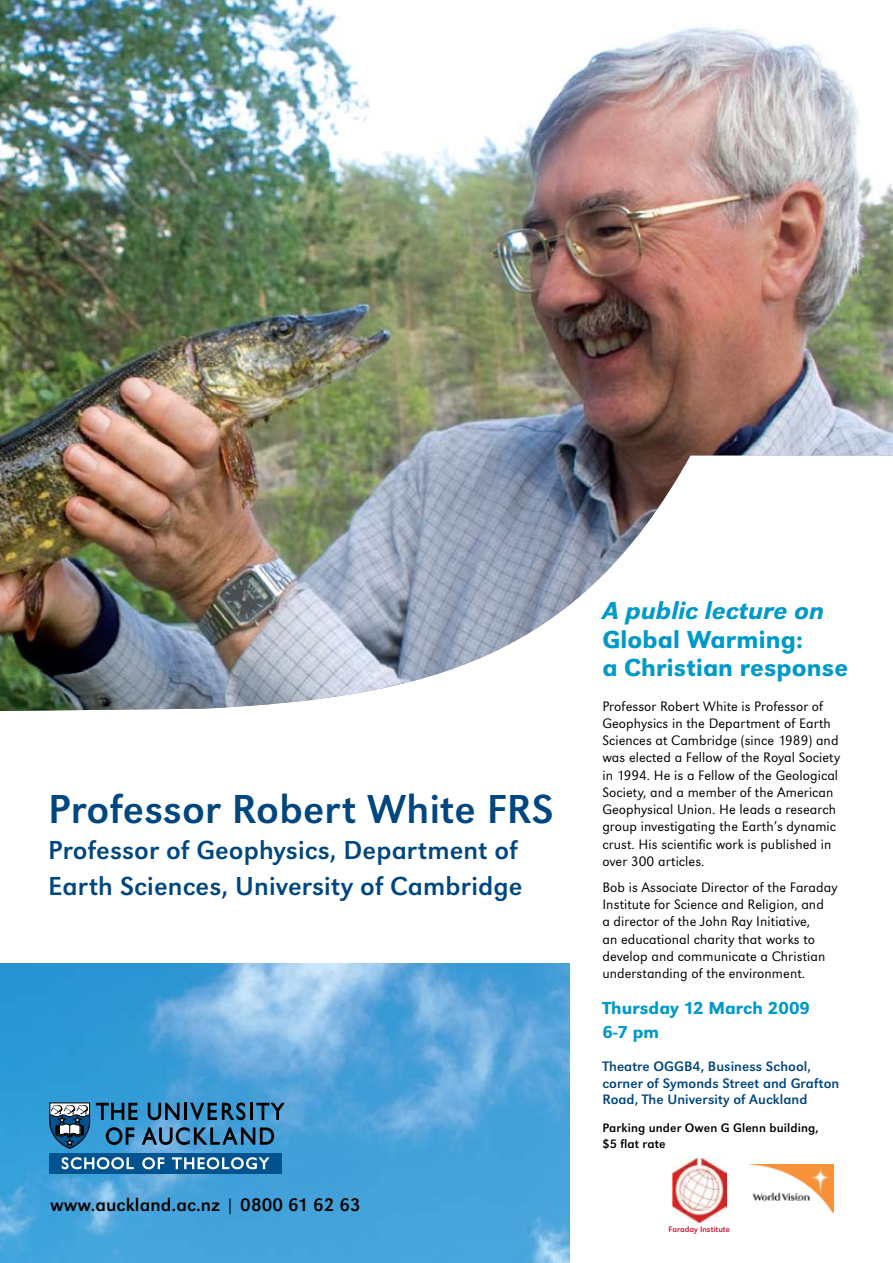
<style>
.page{position:relative;width:893px;height:1263px;background:#fff}
.page>*{position:absolute;margin:0;border:0;box-sizing:border-box;transform-origin:0 0}
.t1{font:42px "Grot Macron Reg";letter-spacing:.005em;color:#00467f}
.t2{font:27px/36px "Grot Macron Reg";letter-spacing:.005em;color:#00467f}
.t3{font:500 25.5px/28.5px "Grot Macron";letter-spacing:.005em;color:#009ac8}
.t4{font:25.5px "Grot Macron Medium Ita";letter-spacing:.005em;color:#009ac8}
.t5{font:18.9px "Grot Macron Reg";letter-spacing:.005em;color:#000}
.t6{font:500 18px/23.7px "Grot Macron";letter-spacing:.005em;color:#009ac8}
.t7{font:300 14.25px/17.2px "Grot Macron";letter-spacing:.005em;color:#000}
.t8{font:14.25px/16.5px "Grot Macron Reg";letter-spacing:.005em;color:#00467f}
.t9{font:12.75px/16.5px "Grot Macron Reg";letter-spacing:.01em;color:#000}
.t10{font:8.25px "Grot Macron Reg";color:#c41230}
</style>
<div class="page">
<img style="left:0;top:0;width:893px;height:711px">
<img style="left:0;top:963px;width:570px;height:300px">
<svg style="left:148px;top:1103px;width:32px;height:17px"></svg>
<svg style="left:190px;top:1102px;width:55px;height:18px"></svg>
<hr style="left:184px;top:1103px;width:3px;height:17px;background:#000">
<hr style="left:250px;top:1103px;width:3px;height:17px;background:#000">
<svg style="left:96px;top:1103px;width:42px;height:17px"></svg>
<svg style="left:256px;top:1103px;width:29px;height:17px"></svg>
<svg style="left:106px;top:1127px;width:28px;height:18px"></svg>
<svg style="left:142px;top:1127px;width:132px;height:18px;background:#366b8d"></svg>
<svg style="left:50px;top:1102px;width:40px;height:47px"></svg>
<div style="left:50px;top:1153px;width:232px;height:21px;background:#00538e"></div>
<svg style="left:62px;top:1157px;width:72px;height:12px"></svg>
<svg style="left:142px;top:1157px;width:22px;height:12px"></svg>
<svg style="left:172px;top:1157px;width:98px;height:12px"></svg>
<img style="left:748px;top:1164px;width:85px;height:50px">
<img style="left:672px;top:1157px;width:54px;height:65px">
<h1 class="t1" style="left:48px;top:784px;width:507px">Professor Robert White FRS</h1>
<h2 class="t2" style="left:48px;top:832px;width:476px">Professor of Geophysics, Department of<br>Earth Sciences, University of Cambridge</h2>
<h3 class="t5" style="left:50px;top:1194px;width:312px">www.auckland.ac.nz | 0800 61 62 63</h3>
<h3 class="t4" style="left:602px;top:596px;width:223px">A public lecture on</h3>
<h3 class="t3" style="left:602px;top:625px;width:247px">Global Warming:<br>a Christian response</h3>
<p class="t7" style="left:602px;top:697px;width:239px">Professor Robert White is Professor of Geophysics in the Department of Earth Sciences at Cambridge (since 1989) and was elected a Fellow of the Royal Society in 1994. He is a Fellow of the Geological Society, and a member of the American Geophysical Union. He leads a research group investigating the Earth’s dynamic crust. His scientific work is published in over 300 articles.</p>
<p class="t7" style="left:602px;top:879px;width:237px">Bob is Associate Director of the Faraday Institute for Science and Religion, and<br>a director of the John Ray Initiative,<br>an educational charity that works to develop and communicate a Christian understanding of the environment.</p>
<p class="t6" style="left:602px;top:996px;width:209px">Thursday 12 March 2009<br>6-7 pm</p>
<p class="t8" style="left:602px;top:1058px;width:238px">Theatre OGGB4, Business School, corner of Symonds Street and Grafton<br>Road, The University of Auckland</p>
<p class="t9" style="left:602px;top:1119px;width:218px">Parking under Owen G Glenn building, $5 flat rate</p>
<p class="t10" style="left:669px;top:1224px;width:63px">Faraday Institute</p>
</div>
